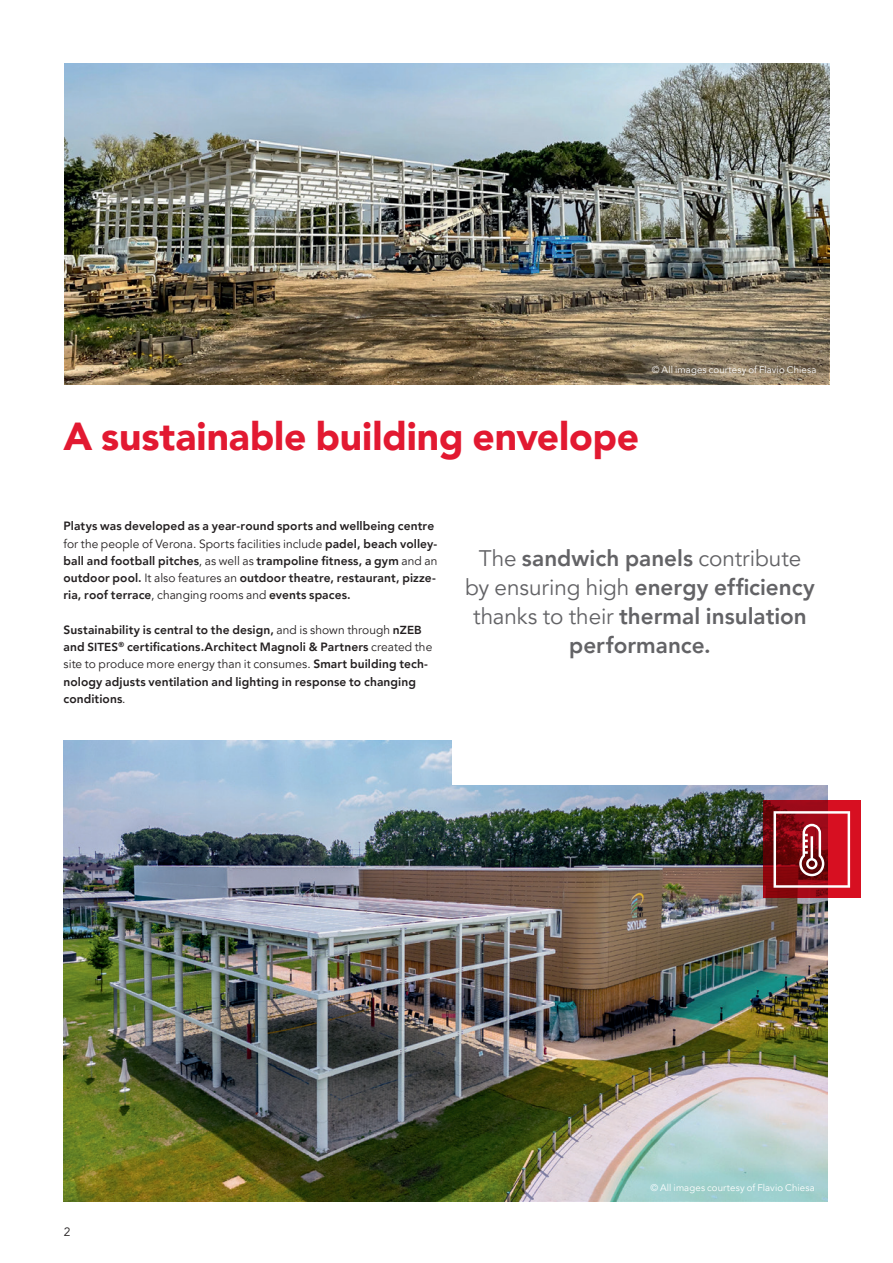
<style>
.page{position:relative;width:893px;height:1263px;background:#fff}
.page>*{position:absolute;margin:0;border:0;box-sizing:border-box;transform-origin:0 0}
.t1{font:900 39px "Avenir LT Pro";letter-spacing:-.005em;color:#e21931}
.t2{font:800 22.5px/28.8px "Avenir LT Pro";color:#636366;text-align:center}
.t3{font:800 12px/17.2px "Avenir LT Pro";letter-spacing:.01em;color:#231f20}
.t4{font:12px "Avenir LT Pro";color:#231f20}
.t5{font:9.6px "Avenir LT Pro";letter-spacing:.015em;color:#fff}
.s1{font-weight:400}
.s2{font-size:11.7px}
</style>
<div class="page">
<img style="left:65px;top:64px;width:764px;height:320px">
<img style="left:64px;top:740px;width:764px;height:461px">
<div style="left:453px;top:696px;width:411px;height:88px;background:#fff"></div>
<svg style="left:763px;top:800px;width:98px;height:98px;background:#a80a17"></svg>
<svg style="left:773px;top:811px;width:77px;height:77px;background:#ad3a42"></svg>
<svg style="left:560px;top:343px;width:269px;height:41px;background:#897960"></svg>
<svg style="left:551px;top:1161px;width:277px;height:40px;background:#b0cecc"></svg>
<p class="t5" style="left:652px;top:364px;width:166px">© All images courtesy of Flavio Chiesa</p>
<h1 class="t1" style="left:64px;top:413px;width:577px">A sustainable building envelope</h1>
<p class="t3" style="left:64px;top:518px;width:375px">Platys was developed as a year-round sports and wellbeing centre <span class="s1">for the people of Verona. Sports facilities include</span> padel, beach volley&shy;ball and football pitches<span class="s1">, as well as</span> trampoline fitness, a gym <span class="s1">and an </span>outdoor pool. <span class="s1">It also features an</span> outdoor theatre, restaurant, pizze&shy;ria, roof terrace<span class="s1">, changing rooms and</span> events spaces.</p>
<p class="t3" style="left:64px;top:621px;width:370px">Sustainability is central to the design, <span class="s1">and is shown through</span> n<span class="s2">ZEB </span>and <span class="s2">SITES</span><sup>®</sup> certifications.Architect Magnoli &amp; Partners <span class="s1">created the site to produce more energy than it consumes.</span> Smart building tech&shy;nology adjusts ventilation and lighting in response to changing conditions<span class="s1">.</span></p>
<h2 class="t2" style="left:465px;top:544px;width:351px"><span class="s1">The</span> sandwich panels <span class="s1">contribute by ensuring high</span> energy efficiency <span class="s1">thanks to their</span> thermal insulation performance.</h2>
<p class="t4" style="left:64px;top:1224px;width:8px">2</p>
<p class="t5" style="left:650px;top:1182px;width:166px">© All images courtesy of Flavio Chiesa</p>
</div>
